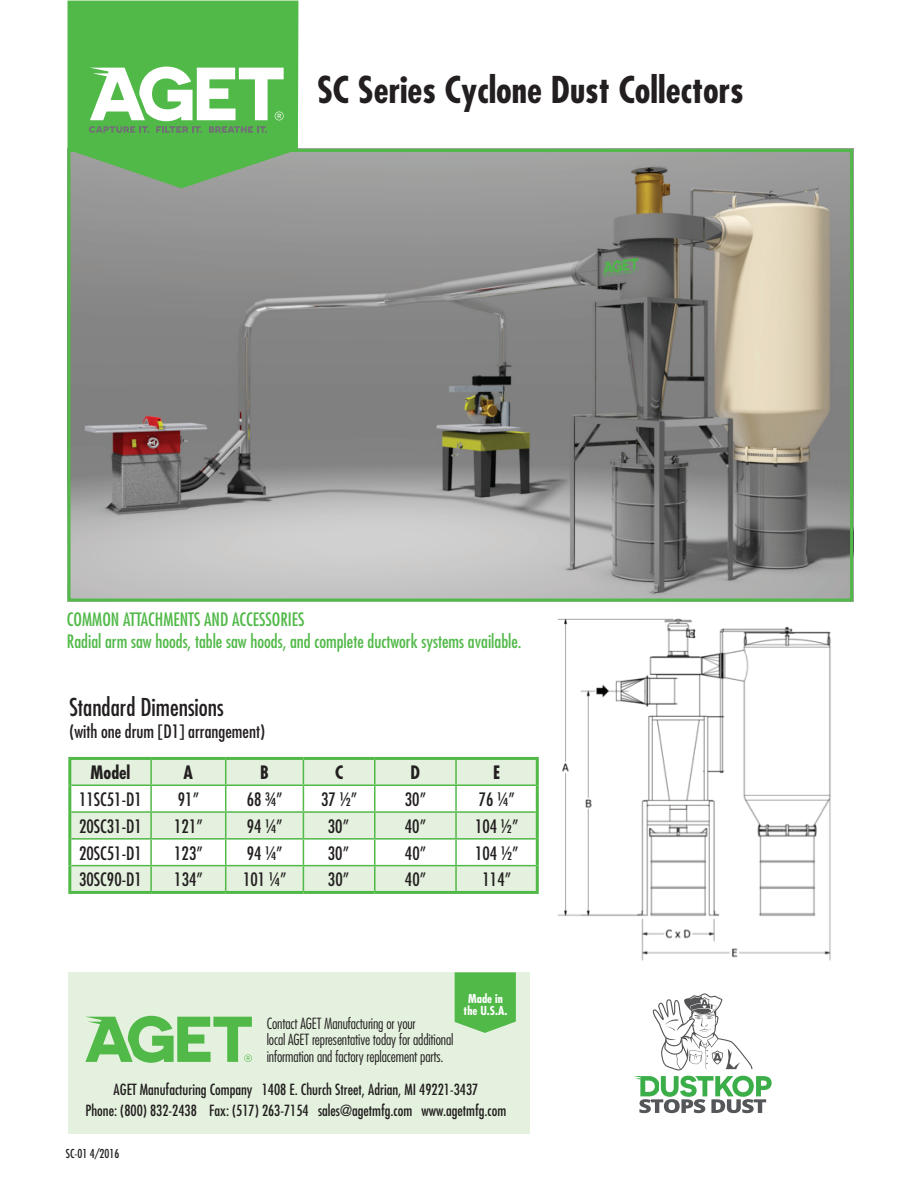
<style>
.page{position:relative;width:918px;height:1188px;background:#fff}
.page>*{position:absolute;margin:0;border:0;box-sizing:border-box;transform-origin:0 0}
.t1{font:700 condensed 36px "Futura";color:#231f20}
.t2{font:condensed 24px "Futura";color:#231f20}
.t3{font:condensed 18px "Futura";color:#231f20}
.t4{font:condensed 18px/21.6px "Futura";color:#51b948}
.t5{font:700 condensed 18px "Futura";color:#231f20}
.t6{font:condensed 15px/20.9px "Futura";color:#231f20;text-align:center}
.t7{font:300 condensed 15px/16.5px "Futura";letter-spacing:-.01em;color:#231f20}
.t8{font:700 condensed 12px/12px "Futura";color:#fff;text-align:center}
.t9{font:condensed 12px "Futura";color:#231f20}
</style>
<div class="page">
<img style="left:72px;top:153px;width:777px;height:445px">
<div style="left:68px;top:149px;width:785px;height:453px;border:3px solid #51b948"></div>
<svg style="left:68px;top:1px;width:230px;height:187px;background:#70bf69"></svg>
<svg style="left:71px;top:760px;width:465px;height:131px;fill:#e4f1de"></svg>
<hr style="left:68px;top:757px;width:83px;height:3px;background:#51b948">
<hr style="left:68px;top:760px;width:3px;height:25px;background:#51b948">
<hr style="left:151px;top:757px;width:75px;height:3px;background:#51b948">
<hr style="left:226px;top:757px;width:77px;height:3px;background:#51b948">
<hr style="left:303px;top:757px;width:72px;height:3px;background:#51b948">
<hr style="left:375px;top:757px;width:81px;height:3px;background:#51b948">
<hr style="left:456px;top:757px;width:83px;height:3px;background:#51b948">
<hr style="left:536px;top:760px;width:3px;height:25px;background:#51b948">
<hr style="left:68px;top:785px;width:3px;height:27px;background:#51b948">
<hr style="left:536px;top:785px;width:3px;height:27px;background:#51b948">
<hr style="left:68px;top:812px;width:3px;height:27px;background:#51b948">
<hr style="left:536px;top:812px;width:3px;height:27px;background:#51b948">
<hr style="left:68px;top:839px;width:3px;height:27px;background:#51b948">
<hr style="left:536px;top:839px;width:3px;height:27px;background:#51b948">
<hr style="left:68px;top:866px;width:3px;height:25px;background:#51b948">
<hr style="left:536px;top:866px;width:3px;height:25px;background:#51b948">
<hr style="left:68px;top:891px;width:83px;height:3px;background:#51b948">
<hr style="left:151px;top:891px;width:75px;height:3px;background:#51b948">
<hr style="left:226px;top:891px;width:77px;height:3px;background:#51b948">
<hr style="left:303px;top:891px;width:72px;height:3px;background:#51b948">
<hr style="left:375px;top:891px;width:81px;height:3px;background:#51b948">
<hr style="left:456px;top:891px;width:83px;height:3px;background:#51b948">
<hr style="left:150px;top:760px;width:2px;height:24px;background:#51b948">
<hr style="left:374px;top:760px;width:2px;height:24px;background:#51b948">
<hr style="left:455px;top:760px;width:2px;height:24px;background:#51b948">
<hr style="left:71px;top:784px;width:80px;height:2px;background:#51b948">
<hr style="left:151px;top:784px;width:75px;height:2px;background:#51b948">
<hr style="left:150px;top:786px;width:2px;height:25px;background:#51b948">
<hr style="left:226px;top:784px;width:77px;height:2px;background:#51b948">
<hr style="left:303px;top:784px;width:72px;height:2px;background:#51b948">
<hr style="left:375px;top:784px;width:81px;height:2px;background:#51b948">
<hr style="left:374px;top:786px;width:2px;height:25px;background:#51b948">
<hr style="left:456px;top:784px;width:80px;height:2px;background:#51b948">
<hr style="left:455px;top:786px;width:2px;height:25px;background:#51b948">
<hr style="left:71px;top:811px;width:80px;height:2px;background:#51b948">
<hr style="left:151px;top:811px;width:75px;height:2px;background:#51b948">
<hr style="left:150px;top:813px;width:2px;height:25px;background:#51b948">
<hr style="left:226px;top:811px;width:77px;height:2px;background:#51b948">
<hr style="left:303px;top:811px;width:72px;height:2px;background:#51b948">
<hr style="left:375px;top:811px;width:81px;height:2px;background:#51b948">
<hr style="left:374px;top:813px;width:2px;height:25px;background:#51b948">
<hr style="left:456px;top:811px;width:80px;height:2px;background:#51b948">
<hr style="left:455px;top:813px;width:2px;height:25px;background:#51b948">
<hr style="left:71px;top:838px;width:80px;height:2px;background:#51b948">
<hr style="left:151px;top:838px;width:75px;height:2px;background:#51b948">
<hr style="left:150px;top:840px;width:2px;height:25px;background:#51b948">
<hr style="left:226px;top:838px;width:77px;height:2px;background:#51b948">
<hr style="left:303px;top:838px;width:72px;height:2px;background:#51b948">
<hr style="left:375px;top:838px;width:81px;height:2px;background:#51b948">
<hr style="left:374px;top:840px;width:2px;height:25px;background:#51b948">
<hr style="left:456px;top:838px;width:80px;height:2px;background:#51b948">
<hr style="left:455px;top:840px;width:2px;height:25px;background:#51b948">
<hr style="left:71px;top:865px;width:80px;height:1px;background:#51b948">
<hr style="left:151px;top:865px;width:75px;height:1px;background:#51b948">
<hr style="left:150px;top:866px;width:2px;height:25px;background:#51b948">
<hr style="left:226px;top:865px;width:77px;height:1px;background:#51b948">
<svg style="left:225px;top:760px;width:1px;height:131px"></svg>
<hr style="left:303px;top:865px;width:72px;height:1px;background:#51b948">
<svg style="left:303px;top:760px;width:1px;height:131px"></svg>
<hr style="left:375px;top:865px;width:81px;height:1px;background:#51b948">
<hr style="left:374px;top:866px;width:2px;height:25px;background:#51b948">
<hr style="left:456px;top:865px;width:80px;height:1px;background:#51b948">
<hr style="left:455px;top:866px;width:2px;height:25px;background:#51b948">
<img style="left:557px;top:618px;width:274px;height:343px">
<div style="left:68px;top:972px;width:462px;height:162px;background:#e4f1de"></div>
<svg style="left:85px;top:1016px;width:167px;height:47px"></svg>
<svg style="left:455px;top:972px;width:61px;height:61px;background:#5fbe56"></svg>
<svg style="left:634px;top:993px;width:138px;height:120px"></svg>
<h1 class="t1" style="left:317px;top:67px;width:428px">SC Series Cyclone Dust Collectors</h1>
<p class="t4" style="left:67px;top:608px;width:456px">COMMON ATTACHMENTS AND ACCESSORIES<br>Radial arm saw hoods, table saw hoods, and complete ductwork systems available.</p>
<h2 class="t2" style="left:69px;top:693px;width:156px">Standard Dimensions</h2>
<p class="t3" style="left:69px;top:720px;width:197px">(with one drum [D1] arrangement)</p>
<p class="t5" style="left:91px;top:760px;width:41px">Model</p>
<p class="t5" style="left:184px;top:760px;width:11px">A</p>
<p class="t5" style="left:260px;top:760px;width:10px">B</p>
<p class="t5" style="left:335px;top:760px;width:10px">C</p>
<p class="t5" style="left:411px;top:760px;width:11px">D</p>
<p class="t5" style="left:493px;top:760px;width:9px">E</p>
<p class="t3" style="left:79px;top:788px;width:64px">11SC51-D1</p>
<p class="t3" style="left:178px;top:788px;width:22px">91”</p>
<p class="t3" style="left:247px;top:788px;width:37px">68 ¾”</p>
<p class="t3" style="left:321px;top:788px;width:37px">37 ½”</p>
<p class="t3" style="left:405px;top:788px;width:22px">30”</p>
<p class="t3" style="left:479px;top:788px;width:37px">76 ¼”</p>
<p class="t3" style="left:79px;top:815px;width:64px">20SC31-D1</p>
<p class="t3" style="left:174px;top:815px;width:30px">121”</p>
<p class="t3" style="left:247px;top:815px;width:37px">94 ¼”</p>
<p class="t3" style="left:328px;top:815px;width:22px">30”</p>
<p class="t3" style="left:405px;top:815px;width:22px">40”</p>
<p class="t3" style="left:475px;top:815px;width:45px">104 ½”</p>
<p class="t3" style="left:79px;top:842px;width:64px">20SC51-D1</p>
<p class="t3" style="left:174px;top:842px;width:30px">123”</p>
<p class="t3" style="left:247px;top:842px;width:37px">94 ¼”</p>
<p class="t3" style="left:328px;top:842px;width:22px">30”</p>
<p class="t3" style="left:405px;top:842px;width:22px">40”</p>
<p class="t3" style="left:475px;top:842px;width:45px">104 ½”</p>
<p class="t3" style="left:79px;top:868px;width:64px">30SC90-D1</p>
<p class="t3" style="left:174px;top:868px;width:30px">134”</p>
<p class="t3" style="left:243px;top:868px;width:45px">101 ¼”</p>
<p class="t3" style="left:328px;top:868px;width:22px">30”</p>
<p class="t3" style="left:405px;top:868px;width:22px">40”</p>
<p class="t3" style="left:483px;top:868px;width:30px">114”</p>
<p class="t7" style="left:267px;top:1015px;width:188px">Contact AGET Manufacturing or your<br>local AGET representative today for additional information and factory replacement parts.</p>
<p class="t8" style="left:464px;top:993px;width:45px">Made in the U.S.A.</p>
<p class="t6" style="left:86px;top:1079px;width:422px">AGET Manufacturing Company 1408 E. Church Street, Adrian, MI 49221-3437<br>Phone: (800) 832-2438 Fax: (517) 263-7154 sales@agetmfg.com www.agetmfg.com</p>
<p class="t9" style="left:66px;top:1146px;width:55px">SC-01 4/2016</p>
</div>
